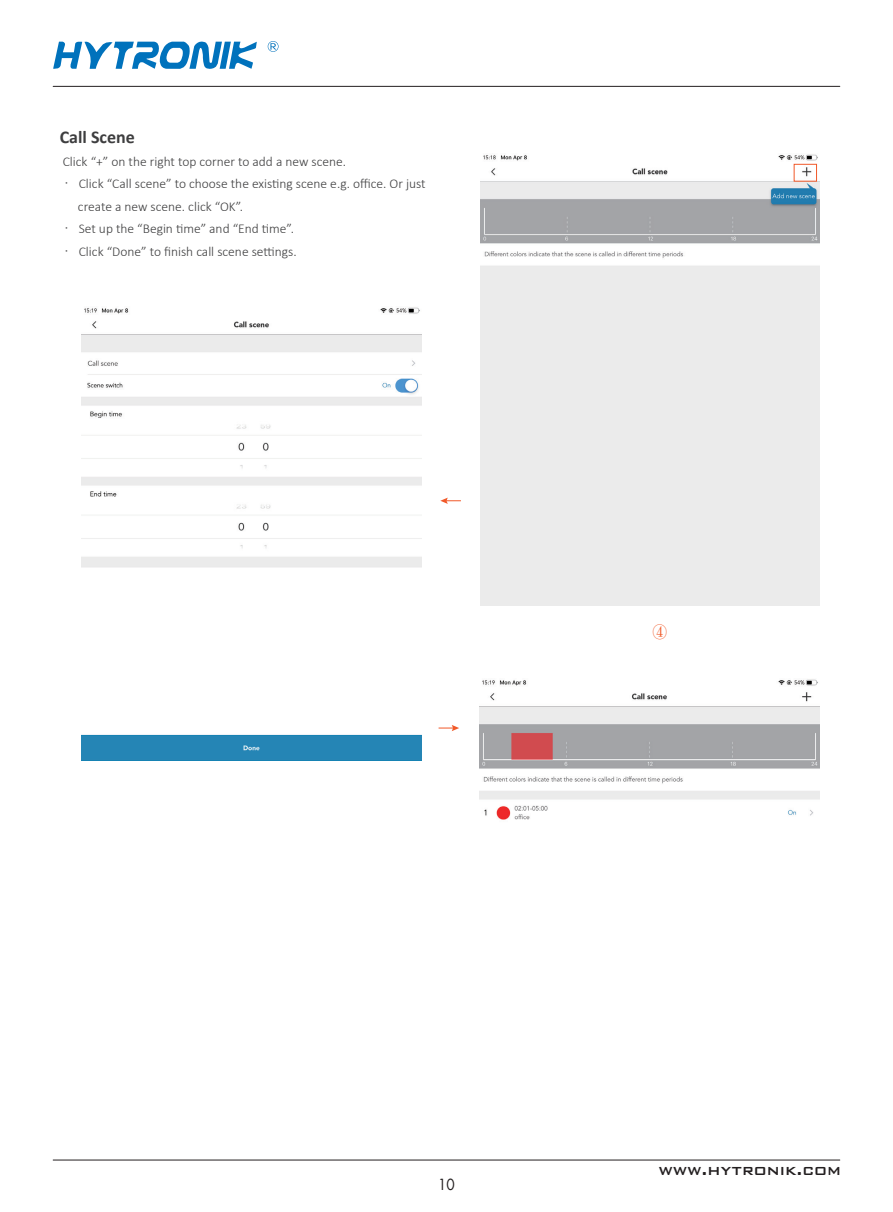
<style>
.page{position:relative;width:893px;height:1212px;background:#fff}
.page>*{position:absolute;margin:0;border:0;box-sizing:border-box;transform-origin:0 0}
.t1{font:500 19.05px "Bank Gothic BT";color:#231f20;scale:.95 1}
.t2{font:700 18px "Calibri";color:#3e3e3f}
.t3{font:300 16.35px "Adobe Song Std";color:#f15929;scale:.9 1}
.t4{font:15px "Futura LT";color:#231f20;scale:.9 1}
.t5{font:300 13.5px "Calibri";color:#3e3e3f}
.s1{font-family:"Adobe Song Std"}
</style>
<div class="page">
<hr style="left:53px;top:1160px;width:787px;height:1px;background:#231f20">
<hr style="left:53px;top:86px;width:787px;height:1px;background:#231f20">
<svg style="left:268px;top:41px;width:11px;height:11px"></svg>
<svg style="left:53px;top:41px;width:204px;height:28px"></svg>
<img style="left:81px;top:307px;width:340px;height:453px">
<img style="left:480px;top:679px;width:340px;height:141px">
<svg style="left:439px;top:725px;width:20px;height:6px"></svg>
<svg style="left:440px;top:498px;width:21px;height:6px"></svg>
<img style="left:480px;top:154px;width:339px;height:451px">
<div style="left:794px;top:164px;width:23px;height:18px;border:1px solid #f15929"></div>
<h2 class="t2" style="left:60px;top:126px;width:77px">Call Scene</h2>
<p class="t5" style="left:63px;top:153px;width:285px">Click “+” on the right top corner to add a new scene.</p>
<p class="t5" style="left:60px;top:175px;width:368px"><span class="s1">·</span> Click “Call scene” to choose the existing scene e.g. office. Or just</p>
<p class="t5" style="left:78px;top:198px;width:167px">create a new scene. click “OK”.</p>
<p class="t5" style="left:60px;top:221px;width:236px"><span class="s1">·</span> Set up the “Begin time” and “End time”.</p>
<p class="t5" style="left:60px;top:243px;width:238px"><span class="s1">·</span> Click “Done” to finish call scene settings.</p>
<p class="t3" style="left:653px;top:623px;width:18px">④</p>
<p class="t4" style="left:438px;top:1174px;width:20px">10</p>
<h1 class="t1" style="left:658px;top:1159px;width:194px">www.hytronik.com</h1>
</div>
